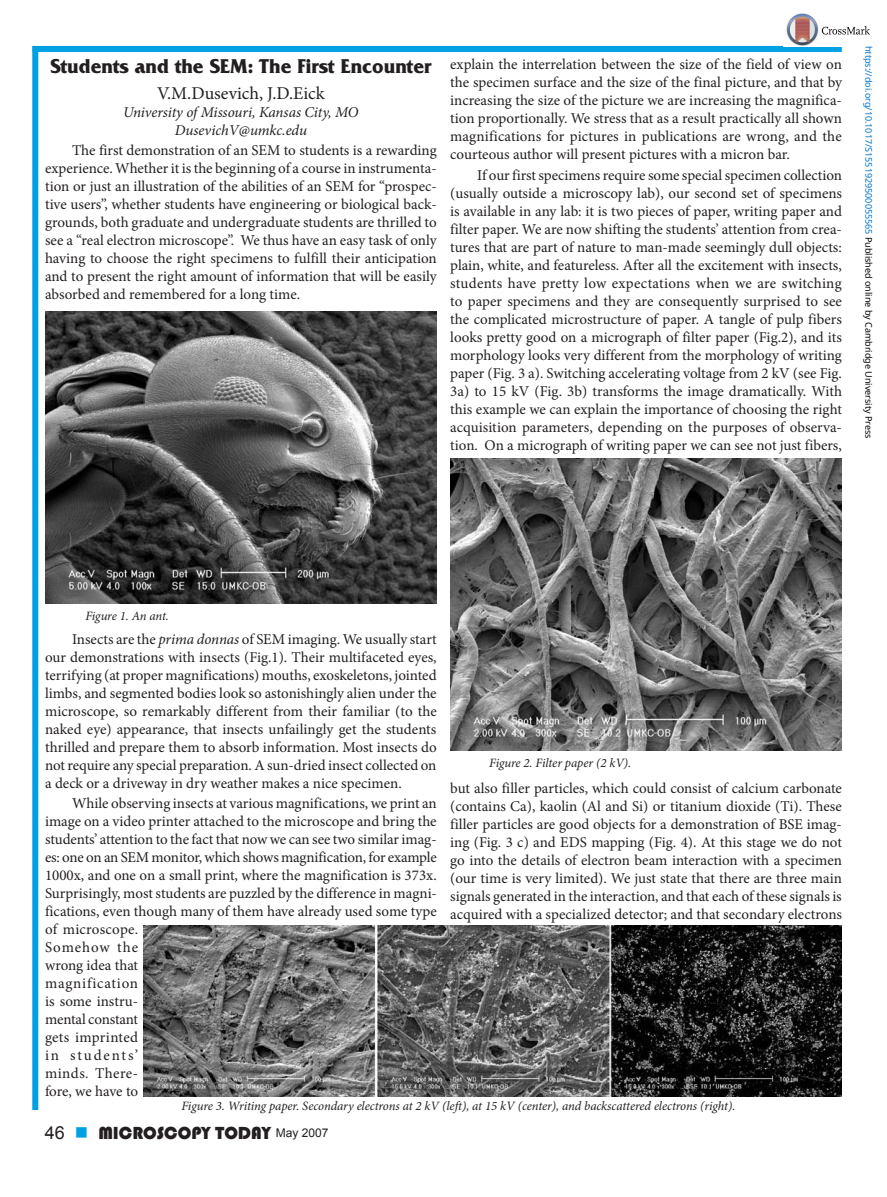
<style>
.page{position:relative;width:887px;height:1197px;background:#fff}
.page>*{position:absolute;margin:0;border:0;box-sizing:border-box;transform-origin:0 0}
.MT_Article_Title_Tex{font:700 21px "Friz Quadrata Std";color:#231f20;scale:.95 1}
.t1{font:18px "Bauhaus 93";color:#231f20}
.MT_Body_Author___Aff{font:18px "Minion Pro";color:#231f20}
.MT_Body_Text{font:15px/18px "Minion Pro";color:#231f20;text-align:justify}
.MT_Body_Author___Aff-2{font:italic 15px "Minion Pro";letter-spacing:-.005em;color:#231f20}
.MT_Caption_Text{font:italic 12.75px "Minion Pro";letter-spacing:-.005em;color:#231f20}
.t2{font:9px "Noto Sans";color:#0172cf}
.s1{color:#000}
.s2{font-style:italic}
.s3{font-family:"Arial"}
.s4{color:#00a1e3}
.s5{font-family:"Arial";font-size:12px}
</style>
<div class="page">
<img style="left:45px;top:311px;width:391px;height:293px">
<img style="left:450px;top:458px;width:392px;height:293px">
<img style="left:144px;top:925px;width:698px;height:171px">
<div style="left:32px;top:46px;width:809px;height:6px;background:#00a1e3"></div>
<div style="left:32px;top:46px;width:6px;height:1064px;background:#00a1e3"></div>
<img style="left:786px;top:13px;width:84px;height:33px">
<p class="MT_Article_Title_Tex" style="left:50px;top:54px;width:402px">Students and the SEM: The First Encounter</p>
<p class="MT_Body_Author___Aff" style="left:157px;top:81px;width:169px">V.M.Dusevich, J.D.Eick</p>
<p class="MT_Body_Author___Aff-2" style="left:123px;top:102px;width:237px">University of Missouri, Kansas City, MO</p>
<p class="MT_Body_Author___Aff-2" style="left:175px;top:120px;width:134px">DusevichV@umkc.edu</p>
<p class="MT_Body_Text" style="left:45px;top:141px;width:393px;text-indent:27px">The first demonstration of an SEM to students is a rewarding experience. Whether it is the beginning of a course in instrumenta&shy;tion or just an illustration of the abilities of an SEM for “prospec&shy;tive users”, whether students have engineering or biological back&shy;grounds, both graduate and undergraduate students are thrilled to see a “real electron microscope”. We thus have an easy task of only having to choose the right specimens to fulfill their anticipation and to present the right amount of information that will be easily absorbed and remembered for a long time.</p>
<p class="MT_Body_Text" style="left:450px;top:56px;width:393px">explain the interrelation between the size of the field of view on the specimen surface and the size of the final picture, and that by increasing the size of the picture we are increasing the magnifica&shy;tion proportionally. We stress that as a result practically all shown magnifications for pictures in publications are wrong, and the courteous author will present pictures with a micron bar.</p>
<p class="MT_Body_Text" style="left:450px;top:166px;width:393px;text-indent:27px">If our first specimens require some special specimen collection (usually outside a microscopy lab), our second set of specimens is available in any lab: it is two pieces of paper, writing paper and filter paper. We are now shifting the students’ attention from crea&shy;tures that are part of nature to man-made seemingly dull objects: plain, white, and featureless. After all the excitement with insects, students have pretty low expectations when we are switching to paper specimens and they are consequently surprised to see the complicated microstructure of paper. A tangle of pulp fibers looks pretty good on a micrograph of filter paper (Fig.2), and its morphology looks very different from the morphology of writing paper (Fig. 3 a). Switching accelerating voltage from 2 kV (see Fig.<br>3a) to 15 kV (Fig. 3b) transforms the image dramatically. With this example we can explain the importance of choosing the right acquisition parameters, depending on the purposes of observa&shy;tion. On a micrograph of writing paper we can see not just fibers,</p>
<p class="t2" style="left:875px;top:46px;width:394px;rotate:90deg">https://doi.org/10.1017/S1551929500055565 <span class="s1">Published online by Cambridge University Press</span></p>
<p class="MT_Caption_Text" style="left:85px;top:607px;width:85px">Figure 1. An ant.</p>
<p class="MT_Body_Text" style="left:45px;top:630px;width:393px;text-indent:27px">Insects are the <span class="s2">prima donnas</span> of SEM imaging. We usually start our demonstrations with insects (Fig.1). Their multifaceted eyes, terrifying (at proper magnifications) mouths, exoskeletons, jointed limbs, and segmented bodies look so astonishingly alien under the microscope, so remarkably different from their familiar (to the naked eye) appearance, that insects unfailingly get the students thrilled and prepare them to absorb information. Most insects do not require any special preparation. A sun-dried insect collected on a deck or a driveway in dry weather makes a nice specimen.</p>
<p class="MT_Body_Text" style="left:45px;top:794px;width:393px;text-align:left;text-indent:27px">While observing insects at various magnifications, we print an image on a video printer attached to the microscope and bring the students’ attention to the fact that now we can see two similar imag&shy;es: one on an SEM monitor, which shows magnification, for example 1000x, and one on a small print, where the magnification is 373x.<br>Surprisingly, most students are puzzled by the difference in magni&shy;fications, even though many of them have already used some type of microscope.<br>Somehow the<br>wrong idea that<br>magnification<br>is some instru-<br>mental constant<br>gets imprinted<br>in students’<br>minds<span class="s2">.</span> There-<br>fore, we have to</p>
<p class="MT_Caption_Text" style="left:489px;top:754px;width:144px">Figure 2. Filter paper (2 kV).</p>
<p class="MT_Body_Text" style="left:450px;top:779px;width:393px">but also filler particles, which could consist of calcium carbonate (contains Ca), kaolin (Al and Si) or titanium dioxide (Ti). These filler particles are good objects for a demonstration of BSE imag&shy;ing (Fig. 3 c) and EDS mapping (Fig. 4). At this stage we do not go into the details of electron beam interaction with a specimen (our time is very limited). We just state that there are three main signals generated in the interaction, and that each of these signals is acquired with a specialized detector; and that secondary electrons</p>
<p class="MT_Caption_Text" style="left:181px;top:1097px;width:555px">Figure 3. Writing paper. Secondary electrons at 2 kV (left), at 15 kV (center), and backscattered electrons (right).</p>
<p class="t1" style="left:45px;top:1122px;width:285px"><span class="s3">46</span> <span class="s4">■</span> MICROSCOPY TODAY <span class="s5">May 2007</span></p>
</div>
